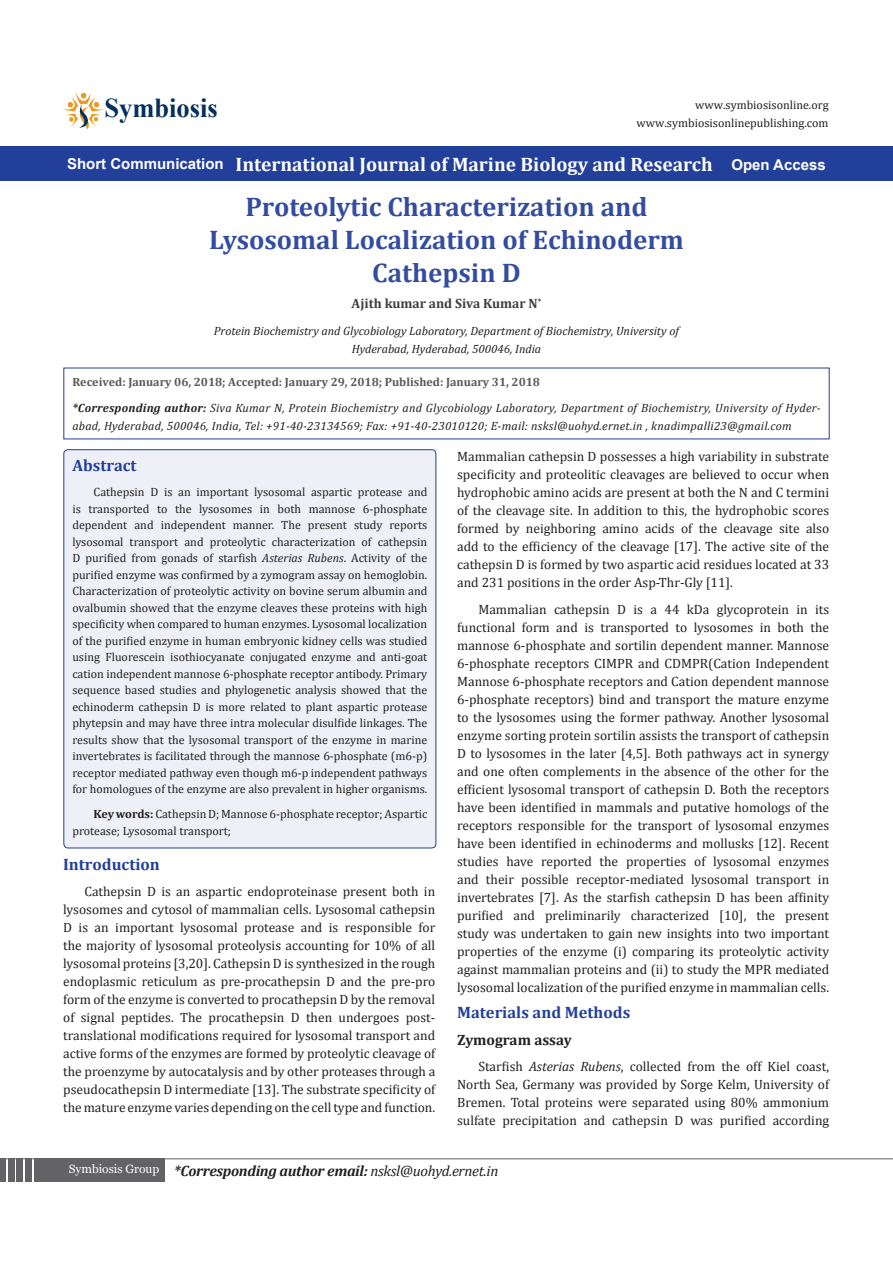
<style>
.page{position:relative;width:893px;height:1263px;background:#fff}
.page>*{position:absolute;margin:0;border:0;box-sizing:border-box;transform-origin:0 0}
.t1{font:700 27.3px "Times New Roman";color:#05305b}
.t2{font:700 27px/33px "Cambria";color:#334ca0;text-align:center}
.Default{font:700 19.5px "Cambria";color:#fff}
.heading_1{font:700 16.5px "Cambria";color:#223f99}
.Sideheadings{font:700 16.5px "Cambria";color:#223f99}
.t3{font:italic 700 15px "Cambria";letter-spacing:-.02em;color:#231f20}
.Default-2{font:700 15px "Arial";color:#fff}
.t4{font:700 15px "Cambria";color:#231f20}
.t5{font:13.5px/18px "Cambria";color:#231f20;text-align:justify}
.t6{font:700 13.5px "Cambria";color:#3e3e3f}
.t7{font:12px/16.5px "Cambria";color:#231f20;text-align:justify}
.Pa8{font:italic 12px/18px "Cambria";letter-spacing:.02em;color:#231f20}
.Pa8-2{font:italic 12px/18px "Cambria";color:#231f20;text-align:center}
.Pa8-3{font:700 12px "Cambria";color:#57585a}
.Pa0{font:12px "Cambria";color:#221e1f}
.s1{font-weight:700}
.s2{font-style:italic}
.s3{font-weight:400}
</style>
<div class="page">
<hr style="left:0;top:1158px;width:893px;height:1px;background:#636366">
<div style="left:34px;top:1159px;width:130px;height:23px;background:#636366"></div>
<div style="left:25px;top:1159px;width:7px;height:23px;background:#636366"></div>
<div style="left:17px;top:1159px;width:6px;height:23px;background:#636366"></div>
<div style="left:8px;top:1159px;width:6px;height:23px;background:#636366"></div>
<div style="left:0;top:1159px;width:6px;height:23px;background:#636366"></div>
<svg style="left:62px;top:91px;width:42px;height:38px"></svg>
<div style="left:0;top:146px;width:893px;height:35px;background:#223f99"></div>
<div style="left:64px;top:450px;width:372px;height:398px;background:#eff0f7;border-radius:4px"></div>
<div style="left:64px;top:450px;width:372px;height:398px;border:1px solid #223f99;border-radius:4px"></div>
<svg style="left:64px;top:368px;width:765px;height:71px"></svg>
<p class="t1" style="left:105px;top:89px;width:115px">Symbiosis</p>
<p class="Pa0" style="left:695px;top:98px;width:135px">www.symbiosisonline.org</p>
<p class="Pa0" style="left:637px;top:116px;width:193px">www.symbiosisonlinepublishing.com</p>
<p class="Default-2" style="left:67px;top:154px;width:158px">Short Communication</p>
<p class="Default" style="left:236px;top:151px;width:479px">International Journal of Marine Biology and Research</p>
<p class="Default-2" style="left:731px;top:154px;width:96px">Open Access</p>
<p class="t2" style="left:209px;top:189px;width:476px">Proteolytic Characterization and<br>Lysosomal Localization of Echinoderm<br>Cathepsin D</p>
<p class="t6" style="left:352px;top:294px;width:191px">Ajith kumar and Siva Kumar N<sup>*</sup></p>
<p class="Pa8-2" style="left:214px;top:321px;width:467px">Protein Biochemistry and Glycobiology Laboratory, Department of Biochemistry, University of<br>Hyderabad, Hyderabad, 500046, India</p>
<p class="Pa8-3" style="left:72px;top:373px;width:469px">Received: January 06, 2018; Accepted: January 29, 2018; Published: January 31, 2018</p>
<p class="Pa8" style="left:72px;top:399px;width:750px"><span class="s1">*Corresponding author:</span> Siva Kumar N, Protein Biochemistry and Glycobiology Laboratory, Department of Biochemistry, University of Hyder&shy;abad, Hyderabad, 500046, India, Tel: +91-40-23134569; Fax: +91-40-23010120; E-mail: nsksl@uohyd.ernet.in , knadimpalli23@gmail.com</p>
<p class="Sideheadings" style="left:72px;top:454px;width:66px">Abstract</p>
<p class="t7" style="left:72px;top:484px;width:356px;text-indent:21px">Cathepsin D is an important lysosomal aspartic protease and is transported to the lysosomes in both mannose 6-phosphate dependent and independent manner. The present study reports lysosomal transport and proteolytic characterization of cathepsin D purified from gonads of starfish <span class="s2">Asterias Rubens</span>. Activity of the purified enzyme was confirmed by a zymogram assay on hemoglobin.<br>Characterization of proteolytic activity on bovine serum albumin and ovalbumin showed that the enzyme cleaves these proteins with high specificity when compared to human enzymes. Lysosomal localization of the purified enzyme in human embryonic kidney cells was studied using Fluorescein isothiocyanate conjugated enzyme and anti-goat cation independent mannose 6-phosphate receptor antibody. Primary sequence based studies and phylogenetic analysis showed that the echinoderm cathepsin D is more related to plant aspartic protease phytepsin and may have three intra molecular disulfide linkages. The results show that the lysosomal transport of the enzyme in marine invertebrates is facilitated through the mannose 6-phosphate (m6-p) receptor mediated pathway even though m6-p independent pathways for homologues of the enzyme are also prevalent in higher organisms.</p>
<p class="t7" style="left:72px;top:806px;width:356px;text-indent:21px"><span class="s1">Key words:</span> Cathepsin D; Mannose 6-phosphate receptor; Aspartic protease; Lysosomal transport;</p>
<p class="heading_1" style="left:63px;top:852px;width:98px">Introduction</p>
<p class="t5" style="left:63px;top:883px;width:374px;text-indent:21px">Cathepsin D is an aspartic endoproteinase present both in lysosomes and cytosol of mammalian cells. Lysosomal cathepsin D is an important lysosomal protease and is responsible for the majority of lysosomal proteolysis accounting for 10% of all lysosomal proteins [3,20]. Cathepsin D is synthesized in the rough endoplasmic reticulum as pre-procathepsin D and the pre-pro form of the enzyme is converted to procathepsin D by the removal of signal peptides. The procathepsin D then undergoes post&shy;translational modifications required for lysosomal transport and active forms of the enzymes are formed by proteolytic cleavage of the proenzyme by autocatalysis and by other proteases through a pseudocathepsin D intermediate [13]. The substrate specificity of the mature enzyme varies depending on the cell type and function.</p>
<p class="t5" style="left:457px;top:447px;width:374px">Mammalian cathepsin D possesses a high variability in substrate specificity and proteolitic cleavages are believed to occur when hydrophobic amino acids are present at both the N and C termini of the cleavage site. In addition to this, the hydrophobic scores formed by neighboring amino acids of the cleavage site also add to the efficiency of the cleavage [17]. The active site of the cathepsin D is formed by two aspartic acid residues located at 33 and 231 positions in the order Asp-Thr-Gly [11].</p>
<p class="t5" style="left:457px;top:600px;width:374px;text-indent:21px">Mammalian cathepsin D is a 44 kDa glycoprotein in its functional form and is transported to lysosomes in both the mannose 6-phosphate and sortilin dependent manner. Mannose 6-phosphate receptors CIMPR and CDMPR(Cation Independent Mannose 6-phosphate receptors and Cation dependent mannose 6-phosphate receptors) bind and transport the mature enzyme to the lysosomes using the former pathway. Another lysosomal enzyme sorting protein sortilin assists the transport of cathepsin D to lysosomes in the later [4,5]. Both pathways act in synergy and one often complements in the absence of the other for the efficient lysosomal transport of cathepsin D. Both the receptors have been identified in mammals and putative homologs of the receptors responsible for the transport of lysosomal enzymes have been identified in echinoderms and mollusks [12]. Recent studies have reported the properties of lysosomal enzymes and their possible receptor-mediated lysosomal transport in invertebrates [7]. As the starfish cathepsin D has been affinity purified and preliminarily characterized [10], the present study was undertaken to gain new insights into two important properties of the enzyme (i) comparing its proteolytic activity against mammalian proteins and (ii) to study the MPR mediated lysosomal localization of the purified enzyme in mammalian cells.</p>
<p class="heading_1" style="left:457px;top:1001px;width:175px">Materials and Methods</p>
<p class="t4" style="left:457px;top:1029px;width:116px">Zymogram assay</p>
<p class="t5" style="left:457px;top:1057px;width:374px;text-indent:21px">Starfish <span class="s2">Asterias Rubens</span>, collected from the off Kiel coast, North Sea, Germany was provided by Sorge Kelm, University of Bremen. Total proteins were separated using 80% ammonium sulfate precipitation and cathepsin D was purified according</p>
<p class="t3" style="left:69px;top:1160px;width:431px"><sup>Symbiosis</sup> <sup>Group</sup> *Corresponding author email: <span class="s3">nsksl@uohyd.ernet.in</span></p>
</div>
